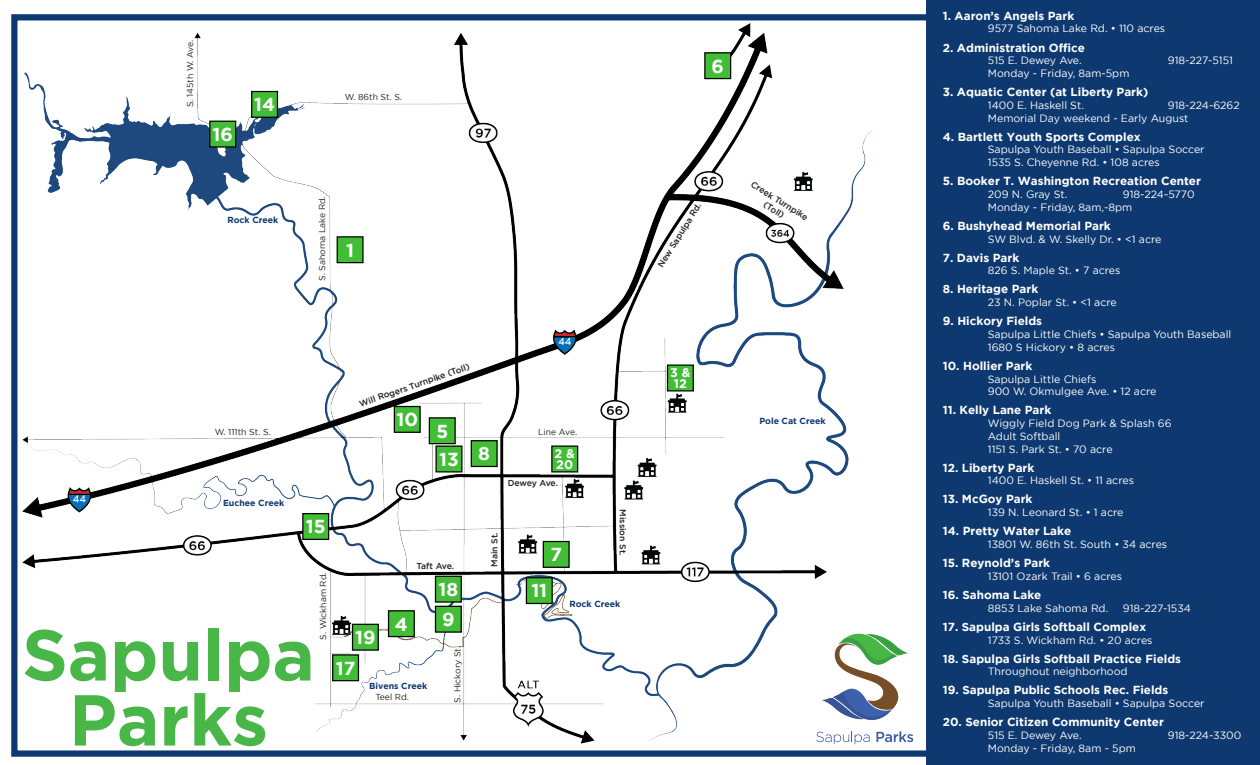
<style>
.page{position:relative;width:1260px;height:765px;background:#fff}
.page>*{position:absolute;margin:0;border:0;box-sizing:border-box;transform-origin:0 0}
.t1{font:700 71.88px/65px "Gotham";letter-spacing:-.005em;color:#49b748;text-align:center}
.t2{font:700 18.75px "Gotham";color:#fff}
.t3{font:700 12.5px/11.2px "Gotham";color:#fff}
.t4{font:700 11.62px "Gotham";color:#fff}
.t5{font:10.62px "Gotham";color:#fff}
.t6{font:10.62px "Gotham";letter-spacing:-.025em;color:#fff}
.t7{font:700 8.75px "Gotham";color:#0e3970}
.t8{font:8.75px "Gotham";color:#231f20}
.t9{font:500 8.62px/10.4px "Gotham";letter-spacing:-.005em;color:#231f20;text-align:center}
.t10{font:8.62px "Gotham";color:#231f20}
.t11{font:500 8.62px "Gotham";letter-spacing:-.025em;color:#231f20}
</style>
<div class="page">
<img style="left:22px;top:23px;width:852px;height:720px">
<div style="left:11px;top:14px;width:968px;height:743px;border:6px solid #0e3970"></div>
<svg style="left:816px;top:622px;width:97px;height:122px"></svg>
<div style="left:926px;top:0;width:334px;height:765px;background:#0e3970"></div>
<div style="left:22px;top:613px;width:293px;height:133px;background:#fff"></div>
<div style="left:337px;top:236px;width:27px;height:27px;background:#42bd36;border:1px solid #000"></div>
<div style="left:551px;top:445px;width:27px;height:27px;background:#42bd36;border:1px solid #000"></div>
<div style="left:388px;top:610px;width:27px;height:27px;background:#42bd36;border:1px solid #000"></div>
<div style="left:667px;top:365px;width:27px;height:27px;background:#42bd36;border:1px solid #000"></div>
<div style="left:429px;top:417px;width:27px;height:27px;background:#42bd36;border:1px solid #000"></div>
<div style="left:704px;top:52px;width:27px;height:27px;background:#42bd36;border:1px solid #000"></div>
<div style="left:543px;top:541px;width:27px;height:27px;background:#42bd36;border:1px solid #000"></div>
<div style="left:471px;top:440px;width:27px;height:27px;background:#42bd36;border:1px solid #000"></div>
<div style="left:435px;top:606px;width:27px;height:27px;background:#42bd36;border:1px solid #000"></div>
<div style="left:394px;top:406px;width:27px;height:27px;background:#42bd36;border:1px solid #000"></div>
<div style="left:526px;top:577px;width:27px;height:27px;background:#42bd36;border:1px solid #000"></div>
<div style="left:435px;top:445px;width:27px;height:27px;background:#42bd36;border:1px solid #000"></div>
<div style="left:251px;top:91px;width:27px;height:27px;background:#42bd36;border:1px solid #000"></div>
<div style="left:302px;top:513px;width:27px;height:27px;background:#42bd36;border:1px solid #000"></div>
<div style="left:209px;top:121px;width:27px;height:27px;background:#42bd36;border:1px solid #000"></div>
<div style="left:332px;top:654px;width:27px;height:27px;background:#42bd36;border:1px solid #000"></div>
<div style="left:435px;top:576px;width:27px;height:27px;background:#42bd36;border:1px solid #000"></div>
<div style="left:352px;top:624px;width:27px;height:27px;background:#42bd36;border:1px solid #000"></div>
<p class="t10" style="left:185px;top:107px;width:69px;rotate:-90deg">S. 145th W. Ave.</p>
<p class="t2" style="left:213px;top:123px;width:22px">16</p>
<p class="t2" style="left:254px;top:94px;width:22px">14</p>
<p class="t7" style="left:228px;top:215px;width:52px">Rock Creek</p>
<p class="t10" style="left:345px;top:92px;width:59px">W. 86th St. S.</p>
<p class="t10" style="left:317px;top:281px;width:86px;rotate:-90deg">S. Sahoma Lake Rd.</p>
<p class="t2" style="left:346px;top:239px;width:9px">1</p>
<p class="t2" style="left:712px;top:55px;width:14px">6</p>
<p class="t9" style="left:655px;top:263px;width:75px;rotate:-58deg">New Sapulpa Rd.</p>
<p class="t9" style="left:755px;top:179px;width:67px;rotate:32deg">Creek Turnpike (Toll)</p>
<p class="t8" style="left:215px;top:427px;width:58px">W. 111th St. S.</p>
<p class="t9" style="left:358px;top:399px;width:118px;rotate:-19deg">Will Rogers Turnpike (Toll)</p>
<p class="t2" style="left:396px;top:409px;width:23px">10</p>
<p class="t2" style="left:436px;top:420px;width:13px">5</p>
<p class="t2" style="left:439px;top:448px;width:21px">13</p>
<p class="t2" style="left:478px;top:443px;width:13px">8</p>
<p class="t7" style="left:223px;top:498px;width:63px">Euchee Creek</p>
<p class="t2" style="left:306px;top:516px;width:21px">15</p>
<p class="t1" style="left:22px;top:621px;width:294px">Sapulpa<br>Parks</p>
<p class="t10" style="left:318px;top:640px;width:69px;rotate:-90deg">S. Wickham Rd.</p>
<p class="t9" style="left:417px;top:560px;width:39px">Taft Ave.</p>
<p class="t2" style="left:355px;top:627px;width:22px">19</p>
<p class="t2" style="left:336px;top:657px;width:21px">17</p>
<p class="t2" style="left:395px;top:613px;width:14px">4</p>
<p class="t7" style="left:369px;top:681px;width:60px">Bivens Creek</p>
<p class="t10" style="left:375px;top:692px;width:35px">Teel Rd.</p>
<p class="t2" style="left:439px;top:579px;width:21px">18</p>
<p class="t2" style="left:442px;top:609px;width:14px">9</p>
<p class="t10" style="left:453px;top:703px;width:58px;rotate:-90deg">S. Hickory St.</p>
<p class="t9" style="left:489px;top:567px;width:36px;rotate:-90deg">Main St.</p>
<p class="t10" style="left:538px;top:427px;width:40px">Line Ave.</p>
<p class="t3" style="left:555px;top:448px;width:22px">2 &amp;<br>20</p>
<p class="t11" style="left:508px;top:478px;width:52px">Dewey Ave.</p>
<p class="t2" style="left:550px;top:544px;width:13px">7</p>
<p class="t9" style="left:628px;top:509px;width:48px;rotate:90deg">Mission St.</p>
<p class="t2" style="left:531px;top:580px;width:17px">11</p>
<p class="t7" style="left:570px;top:599px;width:52px">Rock Creek</p>
<p class="t3" style="left:670px;top:367px;width:22px">3 &amp;<br>12</p>
<p class="t7" style="left:759px;top:416px;width:68px">Pole Cat Creek</p>
<p class="t4" style="left:943px;top:9px;width:133px">1. Aaron’s Angels Park</p>
<p class="t5" style="left:988px;top:23px;width:179px">9577 Sahoma Lake Rd. • 110 acres</p>
<p class="t4" style="left:943px;top:41px;width:144px">2. Administration Office</p>
<p class="t6" style="left:988px;top:55px;width:95px">515 E. Dewey Ave.</p>
<p class="t5" style="left:1168px;top:55px;width:67px">918-227-5151</p>
<p class="t5" style="left:988px;top:67px;width:143px">Monday - Friday, 8am-5pm</p>
<p class="t4" style="left:943px;top:85px;width:207px">3. Aquatic Center (at Liberty Park)</p>
<p class="t5" style="left:988px;top:99px;width:98px">1400 E. Haskell St.</p>
<p class="t5" style="left:1168px;top:99px;width:73px">918-224-6262</p>
<p class="t5" style="left:988px;top:112px;width:202px">Memorial Day weekend - Early August</p>
<p class="t4" style="left:943px;top:130px;width:199px">4. Bartlett Youth Sports Complex</p>
<p class="t5" style="left:988px;top:144px;width:218px">Sapulpa Youth Baseball • Sapulpa Soccer</p>
<p class="t5" style="left:988px;top:157px;width:173px">1535 S. Cheyenne Rd. • 108 acres</p>
<p class="t4" style="left:943px;top:174px;width:260px">5. Booker T. Washington Recreation Center</p>
<p class="t5" style="left:988px;top:188px;width:81px">209 N. Gray St.</p>
<p class="t5" style="left:1123px;top:188px;width:73px">918-224-5770</p>
<p class="t5" style="left:988px;top:201px;width:146px">Monday - Friday, 8am,-8pm</p>
<p class="t4" style="left:943px;top:219px;width:170px">6. Bushyhead Memorial Park</p>
<p class="t5" style="left:988px;top:233px;width:175px">SW Blvd. &amp; W. Skelly Dr. • &lt;1 acre</p>
<p class="t4" style="left:943px;top:251px;width:78px">7. Davis Park</p>
<p class="t5" style="left:988px;top:265px;width:134px">826 S. Maple St. • 7 acres</p>
<p class="t4" style="left:943px;top:283px;width:97px">8. Heritage Park</p>
<p class="t5" style="left:988px;top:297px;width:130px">23 N. Poplar St. • &lt;1 acre</p>
<p class="t4" style="left:943px;top:314px;width:101px">9. Hickory Fields</p>
<p class="t5" style="left:988px;top:328px;width:245px">Sapulpa Little Chiefs • Sapulpa Youth Baseball</p>
<p class="t5" style="left:988px;top:341px;width:129px">1680 S Hickory • 8 acres</p>
<p class="t4" style="left:943px;top:359px;width:91px">10. Hollier Park</p>
<p class="t5" style="left:988px;top:373px;width:110px">Sapulpa Little Chiefs</p>
<p class="t5" style="left:988px;top:386px;width:170px">900 W. Okmulgee Ave. • 12 acre</p>
<p class="t4" style="left:943px;top:404px;width:110px">11. Kelly Lane Park</p>
<p class="t5" style="left:988px;top:417px;width:185px">Wiggly Field Dog Park &amp; Splash 66</p>
<p class="t5" style="left:988px;top:430px;width:74px">Adult Softball</p>
<p class="t5" style="left:988px;top:443px;width:126px">1151 S. Park St. • 70 acre</p>
<p class="t4" style="left:943px;top:461px;width:93px">12. Liberty Park</p>
<p class="t5" style="left:988px;top:475px;width:148px">1400 E. Haskell St. • 11 acres</p>
<p class="t4" style="left:943px;top:493px;width:91px">13. McGoy Park</p>
<p class="t5" style="left:988px;top:507px;width:137px">139 N. Leonard St. • 1 acre</p>
<p class="t4" style="left:943px;top:524px;width:130px">14. Pretty Water Lake</p>
<p class="t5" style="left:988px;top:538px;width:181px">13801 W. 86th St. South • 34 acres</p>
<p class="t4" style="left:943px;top:556px;width:109px">15. Reynold’s Park</p>
<p class="t5" style="left:988px;top:570px;width:136px">13101 Ozark Trail • 6 acres</p>
<p class="t4" style="left:943px;top:588px;width:100px">16. Sahoma Lake</p>
<p class="t5" style="left:988px;top:602px;width:122px">8853 Lake Sahoma Rd.</p>
<p class="t5" style="left:1123px;top:602px;width:70px">918-227-1534</p>
<p class="t4" style="left:943px;top:620px;width:205px">17. Sapulpa Girls Softball Complex</p>
<p class="t5" style="left:988px;top:634px;width:166px">1733 S. Wickham Rd. • 20 acres</p>
<p class="t4" style="left:943px;top:652px;width:240px">18. Sapulpa Girls Softball Practice Fields</p>
<p class="t5" style="left:988px;top:666px;width:141px">Throughout neighborhood</p>
<p class="t4" style="left:943px;top:684px;width:227px">19. Sapulpa Public Schools Rec. Fields</p>
<p class="t5" style="left:988px;top:698px;width:218px">Sapulpa Youth Baseball • Sapulpa Soccer</p>
<p class="t4" style="left:943px;top:715px;width:223px">20. Senior Citizen Community Center</p>
<p class="t6" style="left:988px;top:729px;width:95px">515 E. Dewey Ave.</p>
<p class="t5" style="left:1168px;top:729px;width:75px">918-224-3300</p>
<p class="t5" style="left:988px;top:742px;width:149px">Monday - Friday, 8am - 5pm</p>
</div>
